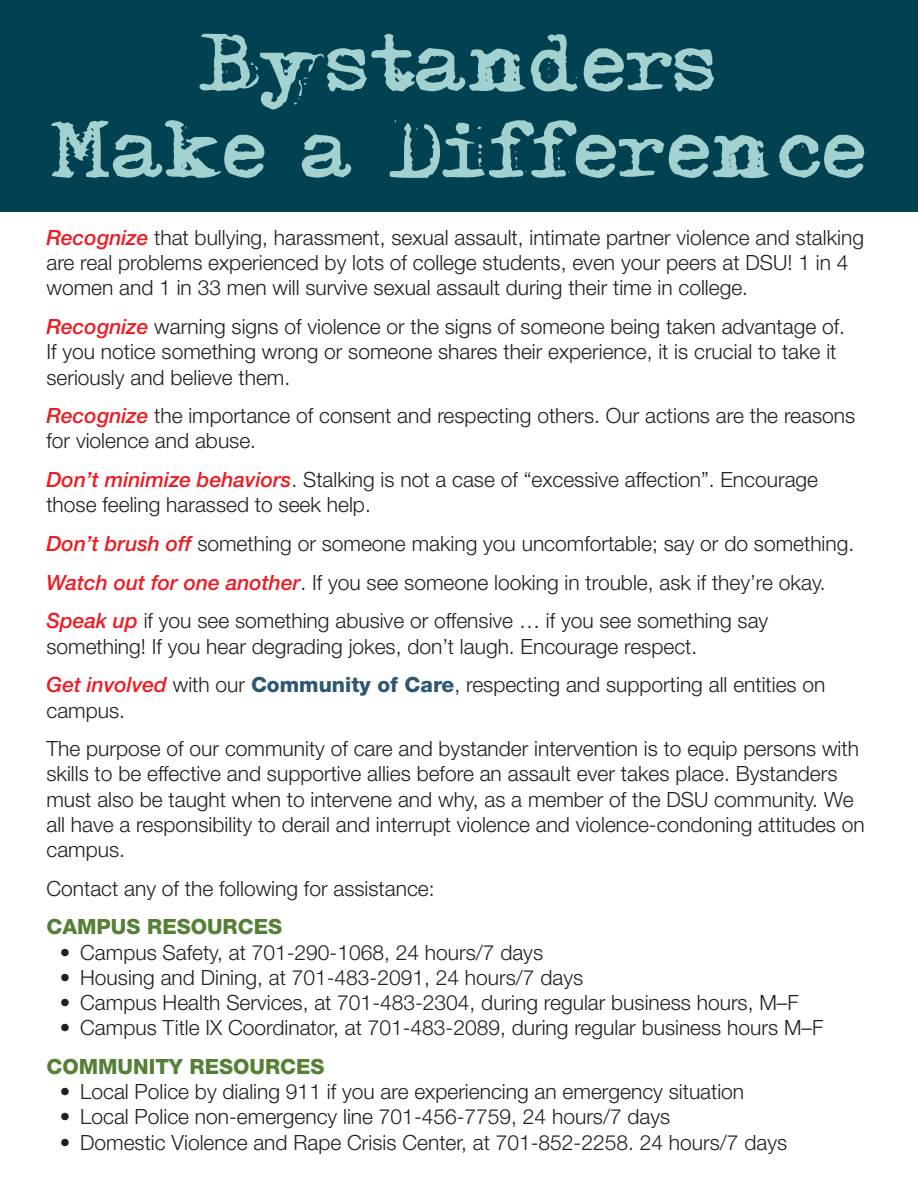
<style>
.page{position:relative;width:918px;height:1188px;background:#fff}
.page>*{position:absolute;margin:0;border:0;box-sizing:border-box;transform-origin:0 0}
.t1{font:72px "My Type";color:#a3d1cf}
.t2{font:300 21px/25.2px "Helvetica Neue LT Std";color:#231f20}
.t3{font:800 21px "Helvetica Neue LT Std";color:#548036}
.s1{font-weight:500;font-style:italic;color:#ed1c24}
.s2{font-weight:800;color:#2d5773}
</style>
<div class="page">
<div style="left:0;top:0;width:918px;height:212px;background:#004252"></div>
<p class="t1" style="left:199px;top:31px;width:521px">Bystanders</p>
<p class="t1" style="left:51px;top:117px;width:817px">Make a Difference</p>
<p class="t2" style="left:46px;top:225px;width:819px"><span class="s1">Recognize</span> that bullying, harassment, sexual assault, intimate partner violence and stalking are real problems experienced by lots of college students, even your peers at DSU! 1 in 4 women and 1 in 33 men will survive sexual assault during their time in college.</p>
<p class="t2" style="left:46px;top:314px;width:800px"><span class="s1">Recognize</span> warning signs of violence or the signs of someone being taken advantage of.<br>If you notice something wrong or someone shares their experience, it is crucial to take it seriously and believe them.</p>
<p class="t2" style="left:46px;top:403px;width:810px"><span class="s1">Recognize</span> the importance of consent and respecting others. Our actions are the reasons for violence and abuse.</p>
<p class="t2" style="left:46px;top:467px;width:773px"><span class="s1">Don’t minimize behaviors</span>. Stalking is not a case of “excessive affection”. Encourage those feeling harassed to seek help.</p>
<p class="t2" style="left:46px;top:531px;width:809px"><span class="s1">Don’t brush off</span> something or someone making you uncomfortable; say or do something.</p>
<p class="t2" style="left:46px;top:569px;width:781px"><span class="s1">Watch out for one another</span>. If you see someone looking in trouble, ask if they’re okay.</p>
<p class="t2" style="left:46px;top:608px;width:723px"><span class="s1">Speak up</span> if you see something abusive or offensive … if you see something say something! If you hear degrading jokes, don’t laugh. Encourage respect.</p>
<p class="t2" style="left:46px;top:672px;width:781px"><span class="s1">Get involved</span> with our <span class="s2">Community of Care</span>, respecting and supporting all entities on campus.</p>
<p class="t2" style="left:46px;top:736px;width:820px">The purpose of our community of care and bystander intervention is to equip persons with skills to be effective and supportive allies before an assault ever takes place. Bystanders must also be taught when to intervene and why, as a member of the DSU community. We all have a responsibility to derail and interrupt violence and violence-condoning attitudes on campus.</p>
<p class="t2" style="left:46px;top:875px;width:390px">Contact any of the following for assistance:</p>
<p class="t3" style="left:46px;top:914px;width:237px">CAMPUS RESOURCES</p>
<p class="t2" style="left:60px;top:939px;width:485px">• Campus Safety, at 701-290-1068, 24 hours/7 days</p>
<p class="t2" style="left:60px;top:964px;width:525px">• Housing and Dining, at 701-483-2091, 24 hours/7 days</p>
<p class="t2" style="left:60px;top:990px;width:740px">• Campus Health Services, at 701-483-2304, during regular business hours, M–F</p>
<p class="t2" style="left:60px;top:1015px;width:765px">• Campus Title IX Coordinator, at 701-483-2089, during regular business hours M–F</p>
<p class="t3" style="left:46px;top:1054px;width:280px">COMMUNITY RESOURCES</p>
<p class="t2" style="left:60px;top:1079px;width:686px">• Local Police by dialing 911 if you are experiencing an emergency situation</p>
<p class="t2" style="left:60px;top:1104px;width:612px">• Local Police non-emergency line 701-456-7759, 24 hours/7 days</p>
<p class="t2" style="left:60px;top:1129px;width:729px">• Domestic Violence and Rape Crisis Center, at 701-852-2258. 24 hours/7 days</p>
</div>
